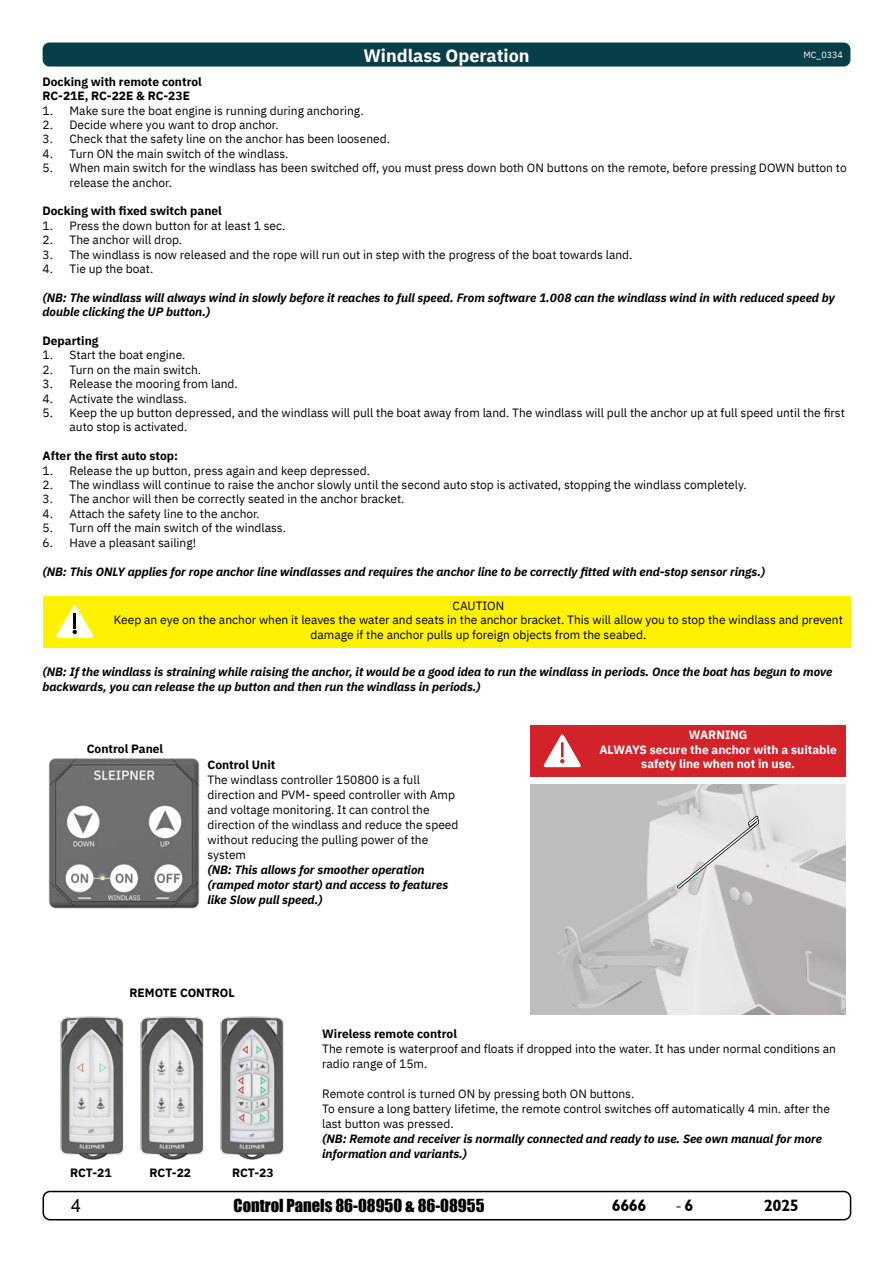
<style>
.page{position:relative;width:893px;height:1263px;background:#fff}
.page>*{position:absolute;margin:0;border:0;box-sizing:border-box;transform-origin:0 0}
.t1{font:700 18px "IBM Plex Sans";color:#fff}
.t2{font:18px "Minion Pro";color:#000}
.t3{font:18px "Arial";color:#000}
.t4{font:16.5px "Impact";color:#000}
.t5{font:16.5px "Garrison Sans BOLD";letter-spacing:-.03em;color:#000}
.t6{font:12px/15px "IBM Plex Sans";color:#000}
.t7{font:italic 700 12px/14.4px "IBM Plex Sans";color:#000}
.t8{font:700 12px/14.4px "IBM Plex Sans";color:#000}
.t9{font:700 12px/14.4px "IBM Plex Sans";color:#fff;text-align:center}
.t10{font:9px "IBM Plex Sans";color:#fff}
.s1{font-weight:700}
.s2{font-weight:700;font-style:italic}
.s3{font-family:"Garrison Sans BOLD";font-size:16.5px}
</style>
<div class="page">
<div style="left:43px;top:1191px;width:808px;height:29px;border:2px solid #000;border-radius:7px"></div>
<div style="left:43px;top:43px;width:807px;height:24px;background:#083e48;border-radius:7px"></div>
<img style="left:60px;top:1016px;width:28px;height:144px">
<img style="left:257px;top:1016px;width:27px;height:144px">
<img style="left:48px;top:758px;width:152px;height:151px">
<img style="left:530px;top:784px;width:315px;height:230px">
<svg style="left:677px;top:816px;width:82px;height:73px;background:#d8d7d6"></svg>
<img style="left:88px;top:1016px;width:169px;height:144px">
<div style="left:43px;top:596px;width:807px;height:51px;background:#fff200"></div>
<svg style="left:56px;top:605px;width:38px;height:33px"></svg>
<hr style="left:73px;top:613px;width:3px;height:15px;background:#000">
<div style="left:530px;top:725px;width:315px;height:52px;background:#d2232a"></div>
<svg style="left:543px;top:734px;width:38px;height:33px"></svg>
<p class="t1" style="left:363px;top:41px;width:168px">Windlass Operation</p>
<p class="t10" style="left:803px;top:48px;width:41px">MC_0334</p>
<p class="t8" style="left:43px;top:73px;width:161px">Docking with remote control<br>RC-21E, RC-22E &amp; RC-23E</p>
<p class="t6" style="left:43px;top:102px;width:323px">1. Make sure the boat engine is running during anchoring.</p>
<p class="t6" style="left:43px;top:116px;width:238px">2. Decide where you want to drop anchor.</p>
<p class="t6" style="left:43px;top:131px;width:349px">3. Check that the safety line on the anchor has been loosened.</p>
<p class="t6" style="left:43px;top:145px;width:248px">4. Turn ON the main switch of the windlass.</p>
<p class="t6" style="left:70px;top:160px;width:779px;line-height:14.4px;text-indent:-27px">5. When main switch for the windlass has been switched off, you must press down both ON buttons on the remote, before pressing DOWN button to release the anchor.</p>
<p class="t8" style="left:43px;top:203px;width:181px">Docking with fixed switch panel</p>
<p class="t6" style="left:43px;top:217px;width:244px">1. Press the down button for at least 1 sec.</p>
<p class="t6" style="left:43px;top:231px;width:141px">2. The anchor will drop.</p>
<p class="t6" style="left:43px;top:246px;width:591px">3. The windlass is now released and the rope will run out in step with the progress of the boat towards land.</p>
<p class="t6" style="left:43px;top:260px;width:112px">4. Tie up the boat.</p>
<p class="t7" style="left:43px;top:289px;width:794px">(NB: The windlass will always wind in slowly before it reaches to full speed. From software 1.008 can the windlass wind in with reduced speed by double clicking the UP button.)</p>
<p class="t8" style="left:43px;top:333px;width:57px">Departing</p>
<p class="t6" style="left:43px;top:347px;width:144px">1. Start the boat engine.</p>
<p class="t6" style="left:43px;top:361px;width:160px">2. Turn on the main switch.</p>
<p class="t6" style="left:43px;top:375px;width:197px">3. Release the mooring from land.</p>
<p class="t6" style="left:43px;top:390px;width:146px">4. Activate the windlass.</p>
<p class="t6" style="left:70px;top:405px;width:777px;line-height:14.4px;text-indent:-27px">5. Keep the up button depressed, and the windlass will pull the boat away from land. The windlass will pull the anchor up at full speed until the first auto stop is activated.</p>
<p class="t8" style="left:43px;top:448px;width:137px">After the first auto stop:</p>
<p class="t6" style="left:43px;top:462px;width:329px">1. Release the up button, press again and keep depressed.</p>
<p class="t6" style="left:43px;top:476px;width:706px">2. The windlass will continue to raise the anchor slowly until the second auto stop is activated, stopping the windlass completely.</p>
<p class="t6" style="left:43px;top:491px;width:363px">3. The anchor will then be correctly seated in the anchor bracket.</p>
<p class="t6" style="left:43px;top:505px;width:219px">4. Attach the safety line to the anchor.</p>
<p class="t6" style="left:43px;top:519px;width:245px">5. Turn off the main switch of the windlass.</p>
<p class="t6" style="left:43px;top:534px;width:155px">6. Have a pleasant sailing!</p>
<p class="t7" style="left:43px;top:563px;width:724px">(NB: This ONLY applies for rope anchor line windlasses and requires the anchor line to be correctly fitted with end-stop sensor rings.)</p>
<p class="t6" style="left:114px;top:597px;width:730px;line-height:14.4px;text-align:center">CAUTION<br>Keep an eye on the anchor when it leaves the water and seats in the anchor bracket. This will allow you to stop the windlass and prevent damage if the anchor pulls up foreign objects from the seabed.</p>
<p class="t7" style="left:43px;top:664px;width:791px">(NB: If the windlass is straining while raising the anchor, it would be a good idea to run the windlass in periods. Once the boat has begun to move backwards, you can release the up button and then run the windlass in periods.)</p>
<p class="t8" style="left:87px;top:740px;width:78px">Control Panel</p>
<p class="t6" style="left:208px;top:756px;width:252px"><span class="s1">Control Unit<br></span>The windlass controller 150800 is a full direction and PVM- speed controller with Amp and voltage monitoring. It can control the direction of the windlass and reduce the speed without reducing the pulling power of the system<br><span class="s2">(NB: This allows for smoother operation (ramped motor start) and access to features like Slow pull speed.)</span></p>
<p class="t8" style="left:129px;top:984px;width:107px">REMOTE CONTROL</p>
<p class="t9" style="left:599px;top:727px;width:239px">WARNING<br>ALWAYS secure the anchor with a suitable safety line when not in use.</p>
<p class="t8" style="left:70px;top:1165px;width:43px">RCT-21</p>
<p class="t8" style="left:150px;top:1165px;width:43px">RCT-22</p>
<p class="t8" style="left:232px;top:1165px;width:43px">RCT-23</p>
<p class="t6" style="left:322px;top:1025px;width:515px"><span class="s1">Wireless remote control<br></span>The remote is waterproof and floats if dropped into the water. It has under normal conditions an radio range of 15m.</p>
<p class="t6" style="left:322px;top:1085px;width:509px">Remote control is turned ON by pressing both ON buttons.<br>To ensure a long battery lifetime, the remote control switches off automatically 4 min. after the last button was pressed.<br><span class="s2">(NB: Remote and receiver is normally connected and ready to use. See own manual for more information and variants.)</span></p>
<h1 class="t3" style="left:71px;top:1193px;width:12px">4</h1>
<h2 class="t4" style="left:234px;top:1193px;width:253px">Control Panels 86-08950 &amp; 86-08955</h2>
<h2 class="t5" style="left:612px;top:1196px;width:36px">6666</h2>
<h1 class="t2" style="left:675px;top:1193px;width:20px">-<span class="s3">6</span></h1>
<h2 class="t5" style="left:764px;top:1196px;width:37px">2025</h2>
</div>
